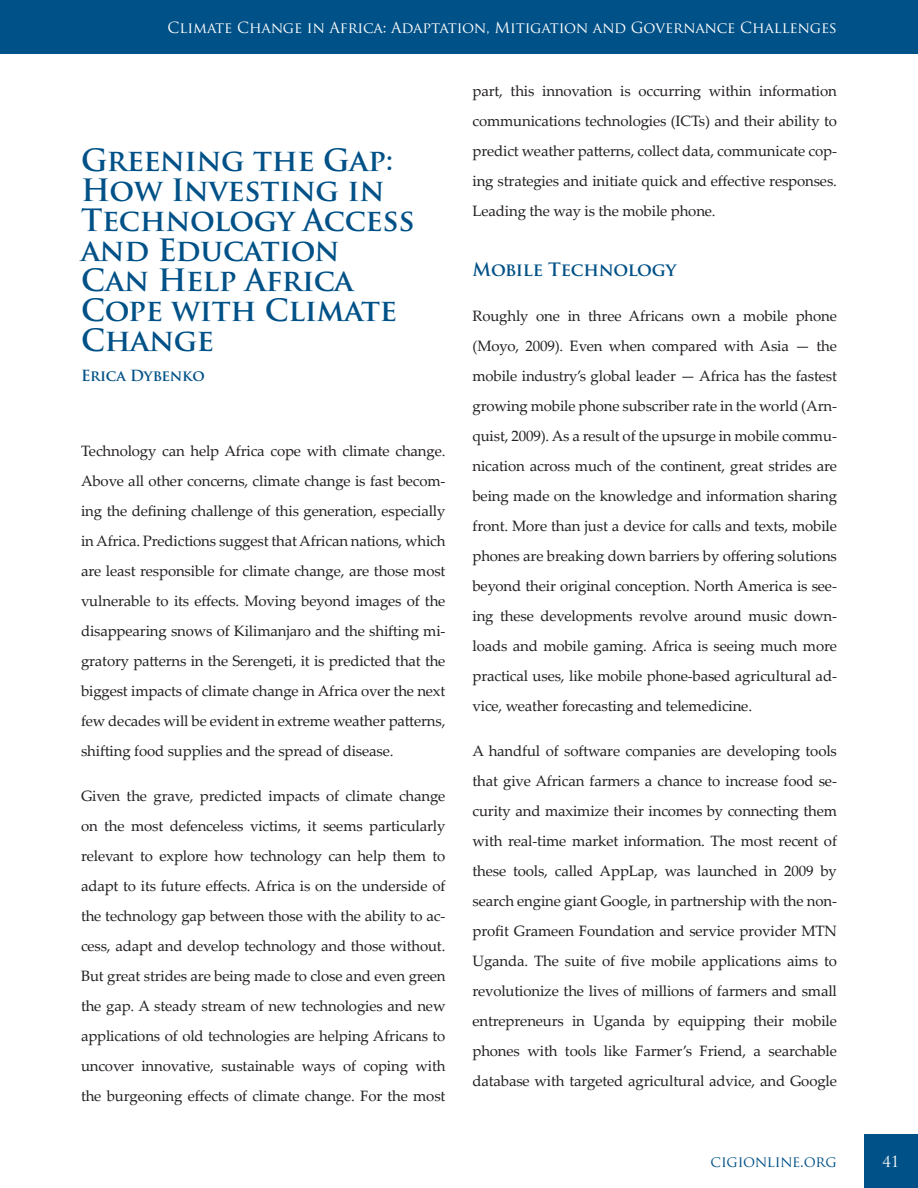
<style>
.page{position:relative;width:918px;height:1188px;background:#fff}
.page>*{position:absolute;margin:0;border:0;box-sizing:border-box;transform-origin:0 0}
.t1{font:700 30px/30px "Trajan Pro";letter-spacing:-.01em;color:#005187}
.t2{font:700 18px "Trajan Pro";letter-spacing:-.01em;color:#005187}
.t3{font:15px/30px "Palatino Linotype";letter-spacing:-.01em;color:#231f20;text-align:justify}
.t4{font:15px "Trajan Pro";letter-spacing:-.01em;color:#fff}
.t5{font:15px "Trajan Pro";letter-spacing:-.025em;color:#005187}
.t6{font:700 15px "Trajan Pro";letter-spacing:-.01em;color:#005187}
</style>
<div class="page">
<div style="left:864px;top:1134px;width:54px;height:54px;background:#005187"></div>
<div style="left:0;top:0;width:918px;height:54px;background:#005187"></div>
<p class="t4" style="left:168px;top:18px;width:671px">Climate Change in Africa: Adaptation, Mitigation and Governance Challenges</p>
<h1 class="t1" style="left:81px;top:145px;width:335px">Greening the Gap:<br>How Investing in<br>Technology Access and Education<br>Can Help Africa<br>Cope with Climate<br>Change</h1>
<p class="t6" style="left:81px;top:366px;width:125px">Erica Dybenko</p>
<p class="t3" style="left:81px;top:435px;width:366px">Technology can help Africa cope with climate change.<br>Above all other concerns, climate change is fast becom&shy;ing the defining challenge of this generation, especially in Africa. Predictions suggest that African nations, which are least responsible for climate change, are those most vulnerable to its effects. Moving beyond images of the disappearing snows of Kilimanjaro and the shifting mi&shy;gratory patterns in the Serengeti, it is predicted that the biggest impacts of climate change in Africa over the next few decades will be evident in extreme weather patterns, shifting food supplies and the spread of disease.</p>
<p class="t3" style="left:81px;top:780px;width:366px">Given the grave, predicted impacts of climate change on the most defenceless victims, it seems particularly relevant to explore how technology can help them to adapt to its future effects. Africa is on the underside of the technology gap between those with the ability to ac&shy;cess, adapt and develop technology and those without.<br>But great strides are being made to close and even green the gap. A steady stream of new technologies and new applications of old technologies are helping Africans to uncover innovative, sustainable ways of coping with the burgeoning effects of climate change. For the most</p>
<p class="t3" style="left:472px;top:75px;width:366px">part, this innovation is occurring within information communications technologies (ICTs) and their ability to predict weather patterns, collect data, communicate cop&shy;ing strategies and initiate quick and effective responses.<br>Leading the way is the mobile phone.</p>
<p class="t2" style="left:472px;top:258px;width:205px">Mobile Technology</p>
<p class="t3" style="left:472px;top:300px;width:366px">Roughly one in three Africans own a mobile phone (Moyo, 2009). Even when compared with Asia — the mobile industry’s global leader — Africa has the fastest growing mobile phone subscriber rate in the world (Arn&shy;quist, 2009). As a result of the upsurge in mobile commu&shy;nication across much of the continent, great strides are being made on the knowledge and information sharing front. More than just a device for calls and texts, mobile phones are breaking down barriers by offering solutions beyond their original conception. North America is see&shy;ing these developments revolve around music down&shy;loads and mobile gaming. Africa is seeing much more practical uses, like mobile phone-based agricultural ad&shy;vice, weather forecasting and telemedicine.</p>
<p class="t3" style="left:472px;top:735px;width:366px">A handful of software companies are developing tools that give African farmers a chance to increase food se&shy;curity and maximize their incomes by connecting them with real-time market information. The most recent of these tools, called AppLap, was launched in 2009 by search engine giant Google, in partnership with the non&shy;profit Grameen Foundation and service provider MTN Uganda. The suite of five mobile applications aims to revolutionize the lives of millions of farmers and small entrepreneurs in Uganda by equipping their mobile phones with tools like Farmer’s Friend, a searchable database with targeted agricultural advice, and Google</p>
<p class="t5" style="left:711px;top:1152px;width:128px">cigionline.org</p>
<p class="t4" style="left:883px;top:1152px;width:18px">41</p>
</div>
